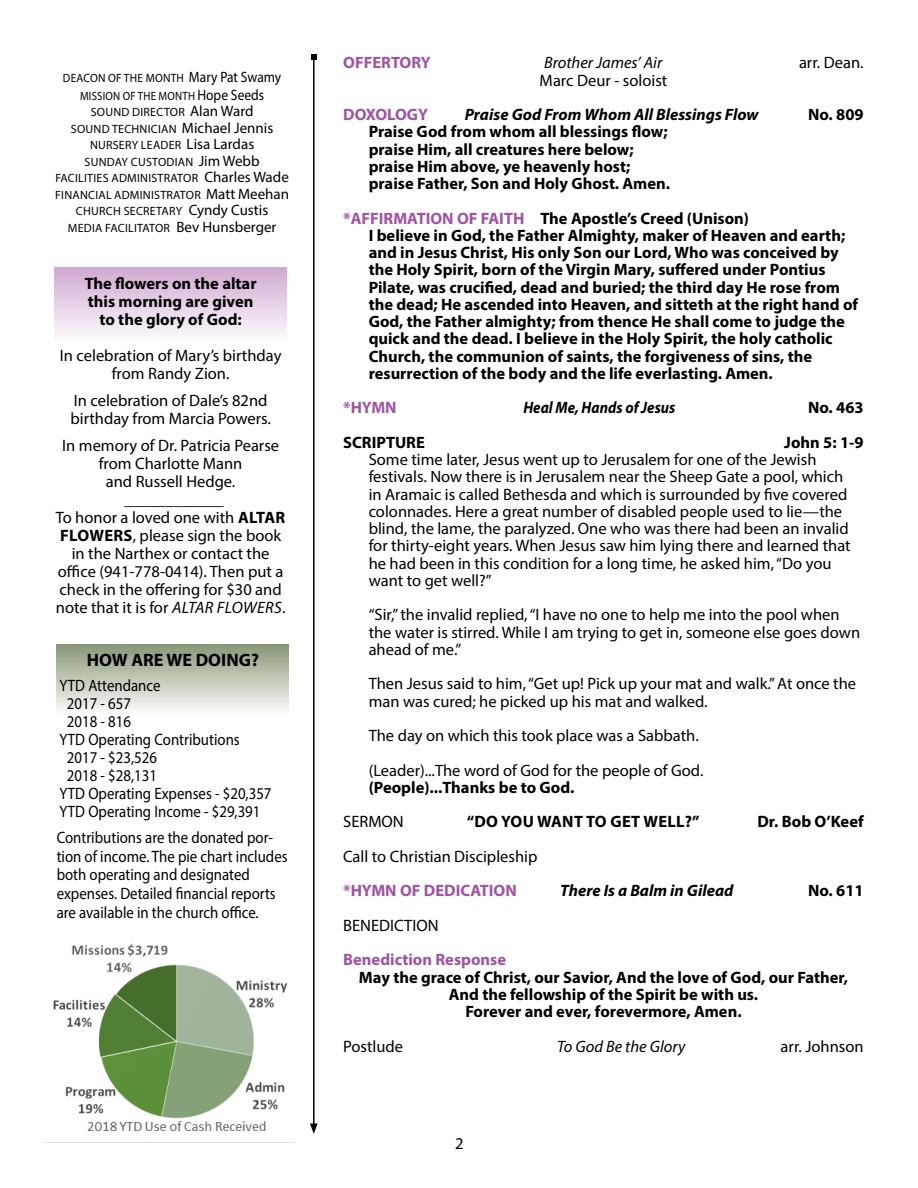
<style>
.page{position:relative;width:918px;height:1188px;background:#fff}
.page>*{position:absolute;margin:0;border:0;box-sizing:border-box;transform-origin:0 0}
.t1{font:700 18px "Myriad Pro";color:#000}
.t2{font:16.5px/18px "Myriad Pro";color:#000}
.t3{font:700 16.5px/17.2px "Myriad Pro";color:#000;text-align:center}
.t4{font:16.5px/18.8px "Myriad Pro";color:#000;scale:.9 1}
.t5{font:700 16.5px "Myriad Pro";color:#a053a3}
.t6{font:italic 700 16.5px "Myriad Pro";color:#000}
.t7{font:italic 16.5px "Myriad Pro";color:#000}
.t8{font:700 16.5px "Myriad Pro";letter-spacing:.02em;color:#000}
.t9{font:italic 700 16.5px "Myriad Pro";color:#000;scale:.9 1}
.t10{font:12px/16.5px "Myriad Pro";letter-spacing:.02em;color:#000;text-align:center}
.t11{font:12px/18px "Myriad Pro";letter-spacing:.02em;color:#000;text-align:center;scale:.95 1}
.s1{font-size:15px}
.s2{font-weight:700}
.s3{font-style:italic}
.s4{color:#a053a3}
</style>
<div class="page">
<img style="left:53px;top:943px;width:234px;height:188px">
<hr style="left:313px;top:57px;width:2px;height:1069px;background:#000">
<svg style="left:311px;top:54px;width:6px;height:6px"></svg>
<svg style="left:310px;top:1123px;width:8px;height:11px"></svg>
<div style="left:56px;top:644px;width:233px;height:70px;background:linear-gradient(to bottom,#889676,#fafaf9)"></div>
<div style="left:54px;top:267px;width:233px;height:76px;background:linear-gradient(to bottom,#d0a9d0,#fdfcfd)"></div>
<p class="t11" style="left:63px;top:69px;width:231px">DEACON OF THE MONTH <span class="s1">Mary Pat Swamy<br></span>MISSION OF THE MONTH <span class="s1">Hope Seeds</span></p>
<p class="t10" style="left:55px;top:104px;width:235px">SOUND DIRECTOR <span class="s1">Alan Ward<br></span>SOUND TECHNICIAN <span class="s1">Michael Jennis<br></span>NURSERY LEADER <span class="s1">Lisa Lardas<br></span>SUNDAY CUSTODIAN <span class="s1">Jim Webb<br></span>FACILITIES ADMINISTRATOR <span class="s1">Charles Wade<br></span>FINANCIAL ADMINISTRATOR <span class="s1">Matt Meehan<br></span>CHURCH SECRETARY <span class="s1">Cyndy Custis<br></span>MEDIA FACILITATOR <span class="s1">Bev Hunsberger</span></p>
<p class="t3" style="left:85px;top:274px;width:173px;line-height:18px">The flowers on the altar this morning are given to the glory of God:</p>
<p class="t2" style="left:60px;top:346px;width:223px;text-align:center">In celebration of Mary’s birthday from Randy Zion.</p>
<p class="t2" style="left:70px;top:391px;width:202px">In celebration of Dale’s 82nd birthday from Marcia Powers.</p>
<p class="t2" style="left:56px;top:436px;width:231px;text-align:center">In memory of Dr. Patricia Pearse from Charlotte Mann<br>and Russell Hedge. ____________<br>To honor a loved one with <span class="s2">ALTAR<br>FLOWERS</span>, please sign the book in the Narthex or contact the office (941-778-0414). Then put a check in the offering for $30 and note that it is for <span class="s3">ALTAR FLOWERS</span>.</p>
<p class="t1" style="left:87px;top:648px;width:174px">HOW ARE WE DOING?</p>
<p class="t4" style="left:59px;top:675px;width:114px">YTD Attendance</p>
<p class="t4" style="left:67px;top:693px;width:73px">2017 - 657</p>
<p class="t4" style="left:67px;top:711px;width:73px">2018 - 816</p>
<p class="t4" style="left:59px;top:729px;width:202px">YTD Operating Contributions</p>
<p class="t4" style="left:67px;top:747px;width:102px">2017 - $23,526</p>
<p class="t4" style="left:67px;top:765px;width:102px">2018 - $28,131</p>
<p class="t4" style="left:59px;top:783px;width:237px">YTD Operating Expenses - $20,357</p>
<p class="t4" style="left:59px;top:801px;width:225px">YTD Operating Income - $29,391</p>
<p class="t4" style="left:57px;top:828px;width:258px">Contributions are the donated por&shy;tion of income. The pie chart includes both operating and designated expenses. Detailed financial reports are available in the church office.</p>
<p class="t5" style="left:343px;top:52px;width:89px">OFFERTORY</p>
<p class="t7" style="left:544px;top:53px;width:120px">Brother James’ Air</p>
<p class="t2" style="left:799px;top:54px;width:66px">arr. Dean.</p>
<p class="t2" style="left:540px;top:71px;width:129px">Marc Deur - soloist</p>
<p class="t5" style="left:343px;top:104px;width:86px">DOXOLOGY</p>
<p class="t6" style="left:465px;top:104px;width:295px">Praise God From Whom All Blessings Flow</p>
<p class="t3" style="left:808px;top:105px;width:57px">No. 809</p>
<p class="t3" style="left:369px;top:123px;width:303px;text-align:left">Praise God from whom all blessings flow; praise Him, all creatures here below; praise Him above, ye heavenly host; praise Father, Son and Holy Ghost. Amen.</p>
<p class="t3" style="left:369px;top:209px;width:491px;text-align:left;text-indent:-26px"><span class="s4">*AFFIRMATION OF FAITH</span> The Apostle’s Creed (Unison)<br>I believe in God, the Father Almighty, maker of Heaven and earth; and in Jesus Christ, His only Son our Lord, Who was conceived by the Holy Spirit, born of the Virgin Mary, suffered under Pontius Pilate, was crucified, dead and buried; the third day He rose from the dead; He ascended into Heaven, and sitteth at the right hand of God, the Father almighty; from thence He shall come to judge the quick and the dead. I believe in the Holy Spirit, the holy catholic Church, the communion of saints, the forgiveness of sins, the resurrection of the body and the life everlasting. Amen.</p>
<p class="t5" style="left:343px;top:397px;width:55px">*HYMN</p>
<p class="t9" style="left:523px;top:397px;width:170px">Heal Me, Hands of Jesus</p>
<p class="t3" style="left:808px;top:399px;width:57px">No. 463</p>
<p class="t3" style="left:343px;top:433px;width:83px">SCRIPTURE</p>
<p class="t3" style="left:784px;top:433px;width:81px">John 5: 1-9</p>
<p class="t2" style="left:369px;top:451px;width:484px;line-height:17.2px">Some time later, Jesus went up to Jerusalem for one of the Jewish festivals. Now there is in Jerusalem near the Sheep Gate a pool, which in Aramaic is called Bethesda and which is surrounded by five covered colonnades. Here a great number of disabled people used to lie—the blind, the lame, the paralyzed. One who was there had been an invalid for thirty-eight years. When Jesus saw him lying there and learned that he had been in this condition for a long time, he asked him, “Do you want to get well?”</p>
<p class="t2" style="left:369px;top:606px;width:493px;line-height:17.2px">“Sir,” the invalid replied, “I have no one to help me into the pool when the water is stirred. While I am trying to get in, someone else goes down ahead of me.”</p>
<p class="t2" style="left:369px;top:675px;width:489px;line-height:17.2px">Then Jesus said to him, “Get up! Pick up your mat and walk.” At once the man was cured; he picked up his mat and walked.</p>
<p class="t2" style="left:369px;top:718px;width:336px;line-height:34.5px">The day on which this took place was a Sabbath. (Leader)...The word of God for the people of God.</p>
<p class="t3" style="left:369px;top:778px;width:207px">(People)...Thanks be to God.</p>
<p class="t2" style="left:343px;top:813px;width:62px">SERMON</p>
<p class="t8" style="left:467px;top:811px;width:234px">“DO YOU WANT TO GET WELL?”</p>
<p class="t3" style="left:757px;top:813px;width:108px">Dr. Bob O’Keef</p>
<p class="t2" style="left:343px;top:847px;width:196px">Call to Christian Discipleship</p>
<p class="t5" style="left:343px;top:880px;width:175px">*HYMN OF DEDICATION</p>
<p class="t6" style="left:560px;top:880px;width:175px">There Is a Balm in Gilead</p>
<p class="t3" style="left:808px;top:882px;width:57px">No. 611</p>
<p class="t2" style="left:343px;top:916px;width:97px">BENEDICTION</p>
<p class="t5" style="left:343px;top:949px;width:164px">Benediction Response</p>
<p class="t3" style="left:359px;top:968px;width:491px">May the grace of Christ, our Savior, And the love of God, our Father,<br>And the fellowship of the Spirit be with us.<br>Forever and ever, forevermore, Amen.</p>
<p class="t2" style="left:343px;top:1037px;width:61px">Postlude</p>
<p class="t7" style="left:557px;top:1036px;width:130px">To God Be the Glory</p>
<p class="t2" style="left:781px;top:1037px;width:85px">arr. Johnson</p>
<p class="t2" style="left:455px;top:1134px;width:10px">2</p>
</div>
